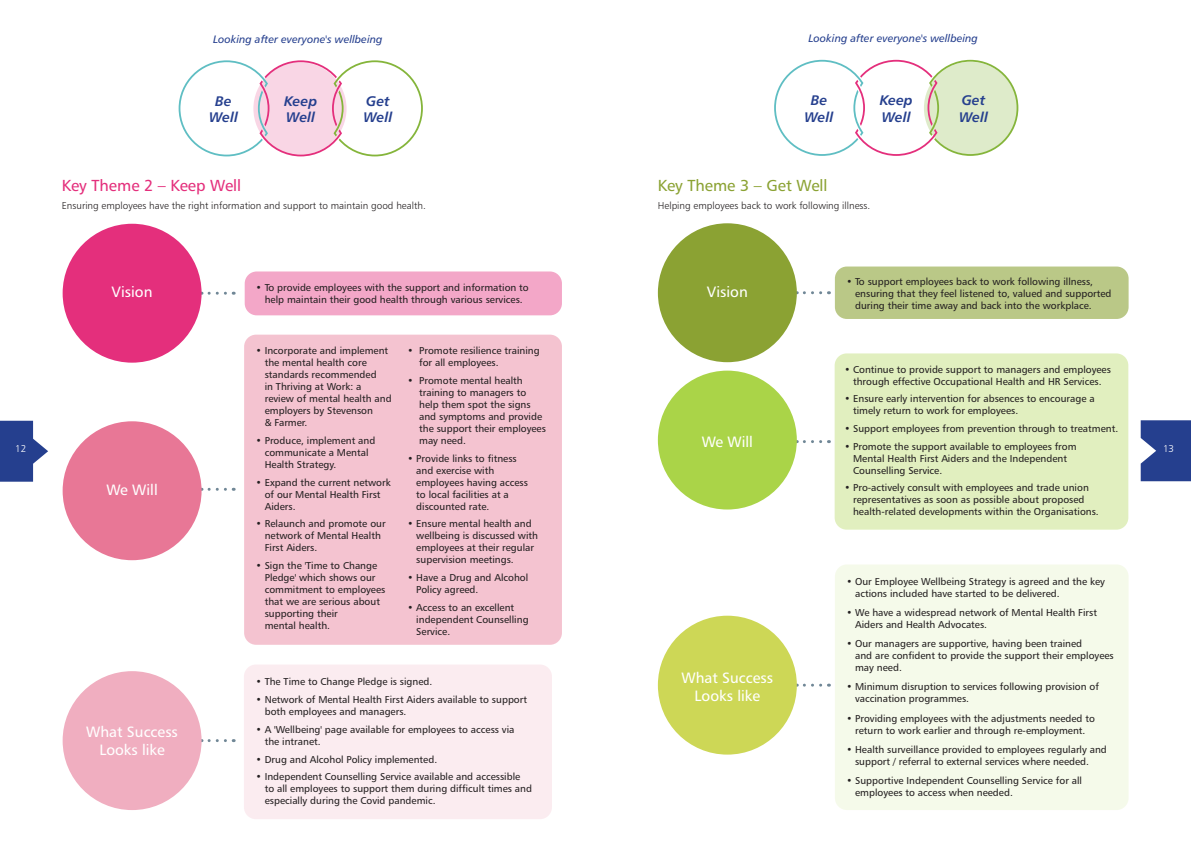
<style>
.page{position:relative;width:1191px;height:842px;background:#fff}
.page>*{position:absolute;margin:0;border:0;box-sizing:border-box;transform-origin:0 0}
._03__Sub_Header{font:16px "Humanist 777 BT Roman B";color:#e42f7c}
._03__Sub_Header-2{font:16px "Humanist 777 BT Roman B";color:#8ba233}
._03__Sub_Header-3{font:15px/18px "Humanist 777 BT Roman B";color:#fff;text-align:center}
._02__Body{font:13.9px/16.7px "Humanist 777 BT Bold Italic B";color:#253f8e}
._03__Sub_Header-4{font:10.8px "Humanist 777 BT Italic B";color:#253f8e}
._03__Sub_Header-5{font:10px/12px "Humanist 777 BT Roman B";color:#231f20}
._02__Body-2{font:10px "Humanist 777 BT Light B";color:#231f20}
.t1{font:10px "Humanist 777 BT Light B";color:#fff}
</style>
<div class="page">
<svg style="left:1140px;top:420px;width:51px;height:61px"></svg>
<svg style="left:0;top:421px;width:48px;height:61px"></svg>
<svg style="left:209px;top:292px;width:25px;height:3px"></svg>
<svg style="left:804px;top:291px;width:25px;height:3px"></svg>
<svg style="left:209px;top:488px;width:25px;height:3px"></svg>
<svg style="left:804px;top:440px;width:25px;height:3px"></svg>
<svg style="left:209px;top:739px;width:25px;height:3px"></svg>
<svg style="left:804px;top:684px;width:25px;height:3px"></svg>
<div style="left:63px;top:671px;width:139px;height:139px;background:#f0aec0;border-radius:50%"></div>
<div style="left:658px;top:616px;width:139px;height:139px;background:#cdd756;border-radius:50%"></div>
<div style="left:63px;top:224px;width:139px;height:139px;background:#e42f7c;border-radius:50%"></div>
<div style="left:658px;top:223px;width:139px;height:139px;background:#8ba233;border-radius:50%"></div>
<div style="left:63px;top:421px;width:139px;height:139px;background:#e87796;border-radius:50%"></div>
<div style="left:658px;top:371px;width:139px;height:138px;background:#aad448;border-radius:50%"></div>
<div style="left:245px;top:271px;width:317px;height:44px;background:#f3a7c8;border-radius:12px"></div>
<div style="left:835px;top:266px;width:293px;height:53px;background:#bac887;border-radius:12px"></div>
<div style="left:834px;top:353px;width:294px;height:177px;background:#e1efbf;border-radius:12px"></div>
<div style="left:835px;top:564px;width:293px;height:246px;background:#f5faea;border-radius:12px"></div>
<div style="left:244px;top:664px;width:308px;height:155px;background:#fbecf0;border-radius:12px"></div>
<div style="left:244px;top:335px;width:318px;height:310px;background:#f4c3d0;border-radius:12px"></div>
<svg style="left:179px;top:60px;width:244px;height:96px"></svg>
<svg style="left:774px;top:60px;width:244px;height:96px"></svg>
<p class="_03__Sub_Header-4" style="left:213px;top:32px;width:171px">Looking after everyone's wellbeing</p>
<p class="_03__Sub_Header-4" style="left:808px;top:32px;width:171px">Looking after everyone's wellbeing</p>
<p class="_02__Body" style="left:209px;top:92px;width:30px;text-align:center">Be<br>Well</p>
<p class="_02__Body" style="left:284px;top:92px;width:35px">Keep<br>Well</p>
<p class="_02__Body" style="left:363px;top:92px;width:30px">Get<br>Well</p>
<p class="_02__Body" style="left:804px;top:91px;width:30px;text-align:center">Be<br>Well</p>
<p class="_02__Body" style="left:879px;top:91px;width:35px">Keep<br>Well</p>
<p class="_02__Body" style="left:959px;top:91px;width:30px">Get<br>Well</p>
<p class="_03__Sub_Header" style="left:62px;top:175px;width:181px">Key Theme 2 – Keep Well</p>
<p class="_02__Body-2" style="left:62px;top:200px;width:365px">Ensuring employees have the right information and support to maintain good health.</p>
<p class="_03__Sub_Header-2" style="left:658px;top:175px;width:171px">Key Theme 3 – Get Well</p>
<p class="_02__Body-2" style="left:658px;top:200px;width:214px">Helping employees back to work following illness.</p>
<p class="_03__Sub_Header-5" style="left:256px;top:281px;width:274px;text-align:center">• To provide employees with the support and information to help maintain their good health through various services.</p>
<p class="_03__Sub_Header-3" style="left:112px;top:283px;width:42px">Vision</p>
<p class="_03__Sub_Header-3" style="left:707px;top:282px;width:42px">Vision</p>
<p class="_03__Sub_Header-5" style="left:855px;top:275px;width:258px;text-indent:-9px">• To support employees back to work following illness, ensuring that they feel listened to, valued and supported during their time away and back into the workplace.</p>
<p class="_03__Sub_Header-5" style="left:265px;top:345px;width:128px;text-indent:-9px">• Incorporate and implement the mental health core standards recommended<br>in Thriving at Work: a review of mental health and employers by Stevenson<br>&amp; Farmer.</p>
<p class="_03__Sub_Header-5" style="left:265px;top:434px;width:112px;text-indent:-9px">• Produce, implement and communicate a Mental<br>Health Strategy.</p>
<p class="_03__Sub_Header-5" style="left:265px;top:476px;width:128px;text-indent:-9px">• Expand the current network of our Mental Health First<br>Aiders.</p>
<p class="_03__Sub_Header-5" style="left:265px;top:518px;width:122px;text-indent:-9px">• Relaunch and promote our network of Mental Health<br>First Aiders.</p>
<p class="_03__Sub_Header-5" style="left:265px;top:559px;width:122px;text-indent:-9px">• Sign the 'Time to Change<br>Pledge' which shows our commitment to employees that we are serious about supporting their<br>mental health.</p>
<p class="_03__Sub_Header-5" style="left:419px;top:345px;width:122px;text-indent:-12px">• Promote resilience training for all employees.</p>
<p class="_03__Sub_Header-5" style="left:419px;top:374px;width:128px;text-indent:-12px">• Promote mental health training to managers to help them spot the signs and symptoms and provide the support their employees may need.</p>
<p class="_03__Sub_Header-5" style="left:416px;top:452px;width:113px;text-indent:-9px">• Provide links to fitness and exercise with employees having access to local facilities at a discounted rate.</p>
<p class="_03__Sub_Header-5" style="left:416px;top:518px;width:123px;text-indent:-9px">• Ensure mental health and wellbeing is discussed with employees at their regular supervision meetings.</p>
<p class="_03__Sub_Header-5" style="left:416px;top:571px;width:113px;text-indent:-9px">• Have a Drug and Alcohol<br>Policy agreed.</p>
<p class="_03__Sub_Header-5" style="left:416px;top:601px;width:114px;text-indent:-9px">• Access to an excellent independent Counselling<br>Service.</p>
<p class="_03__Sub_Header-5" style="left:844px;top:363px;width:268px;text-align:center">• Continue to provide support to managers and employees through effective Occupational Health and HR Services.</p>
<p class="_03__Sub_Header-5" style="left:853px;top:393px;width:243px;text-indent:-9px">• Ensure early intervention for absences to encourage a timely return to work for employees.</p>
<p class="_03__Sub_Header-5" style="left:844px;top:422px;width:275px">• Support employees from prevention through to treatment.</p>
<p class="_03__Sub_Header-5" style="left:853px;top:440px;width:225px;text-indent:-9px">• Promote the support available to employees from<br>Mental Health First Aiders and the Independent<br>Counselling Service.</p>
<p class="_03__Sub_Header-5" style="left:853px;top:482px;width:247px;text-indent:-9px">• Pro-actively consult with employees and trade union representatives as soon as possible about proposed health-related developments within the Organisations.</p>
<p class="_03__Sub_Header-3" style="left:701px;top:433px;width:53px">We Will</p>
<p class="t1" style="left:15px;top:443px;width:13px">12</p>
<p class="t1" style="left:1163px;top:443px;width:13px">13</p>
<p class="_03__Sub_Header-3" style="left:106px;top:480px;width:53px">We Will</p>
<p class="_03__Sub_Header-5" style="left:855px;top:575px;width:251px;text-indent:-9px">• Our Employee Wellbeing Strategy is agreed and the key actions included have started to be delivered.</p>
<p class="_03__Sub_Header-5" style="left:855px;top:607px;width:243px;text-indent:-9px">• We have a widespread network of Mental Health First<br>Aiders and Health Advocates.</p>
<p class="_03__Sub_Header-5" style="left:855px;top:638px;width:260px;text-indent:-9px">• Our managers are supportive, having been trained<br>and are confident to provide the support their employees may need.</p>
<p class="_03__Sub_Header-5" style="left:855px;top:681px;width:245px;text-indent:-9px">• Minimum disruption to services following provision of vaccination programmes.</p>
<p class="_03__Sub_Header-5" style="left:846px;top:712px;width:250px;text-align:center">• Providing employees with the adjustments needed to return to work earlier and through re-employment.</p>
<p class="_03__Sub_Header-5" style="left:855px;top:743px;width:253px;text-indent:-9px">• Health surveillance provided to employees regularly and support / referral to external services where needed.</p>
<p class="_03__Sub_Header-5" style="left:855px;top:774px;width:228px;text-indent:-9px">• Supportive Independent Counselling Service for all employees to access when needed.</p>
<p class="_03__Sub_Header-3" style="left:681px;top:668px;width:93px">What Success<br>Looks like</p>
<p class="_03__Sub_Header-5" style="left:256px;top:676px;width:178px">• The Time to Change Pledge is signed.</p>
<p class="_03__Sub_Header-5" style="left:265px;top:693px;width:264px;text-indent:-9px">• Network of Mental Health First Aiders available to support both employees and managers.</p>
<p class="_03__Sub_Header-5" style="left:265px;top:723px;width:251px;text-indent:-9px">• A 'Wellbeing' page available for employees to access via the intranet.</p>
<p class="_03__Sub_Header-5" style="left:256px;top:753px;width:183px">• Drug and Alcohol Policy implemented.</p>
<p class="_03__Sub_Header-5" style="left:265px;top:770px;width:269px;text-indent:-9px">• Independent Counselling Service available and accessible to all employees to support them during difficult times and especially during the Covid pandemic.</p>
<p class="_03__Sub_Header-3" style="left:86px;top:723px;width:93px">What Success<br>Looks like</p>
</div>
